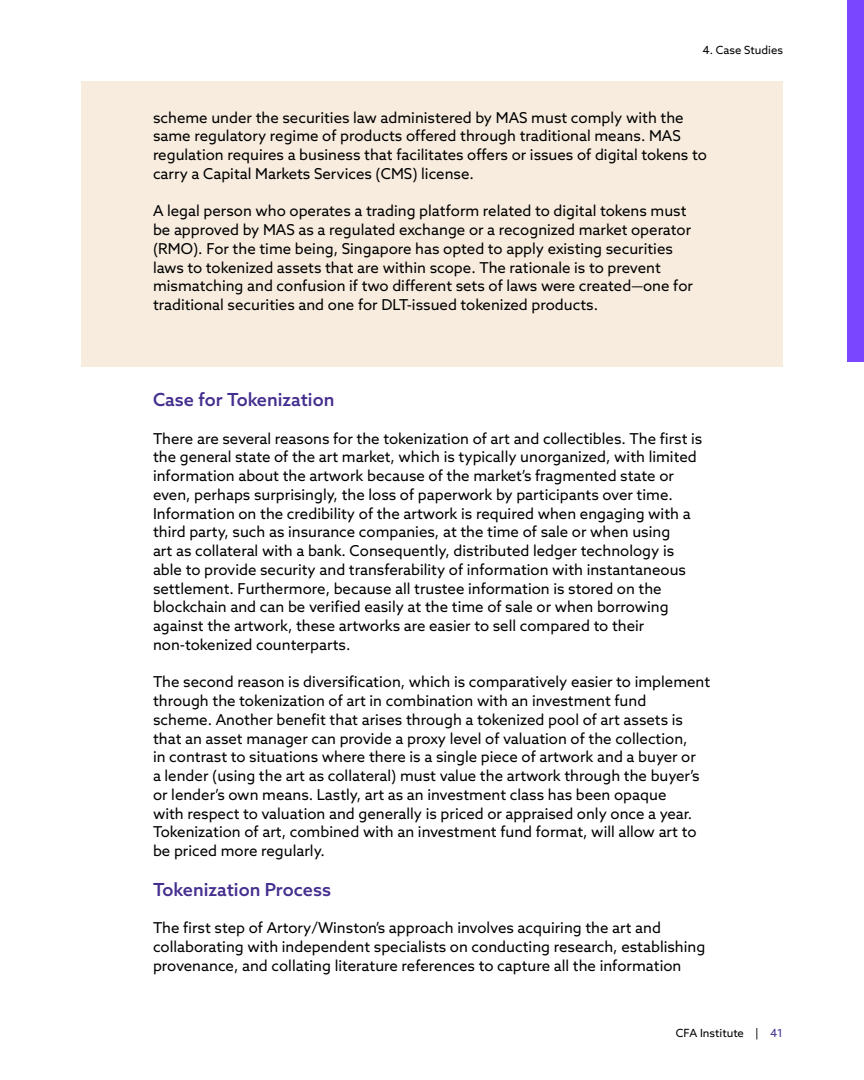
<style>
.page{position:relative;width:864px;height:1080px;background:#fff}
.page>*{position:absolute;margin:0;border:0;box-sizing:border-box;transform-origin:0 0}
.t1{font:500 18px "Azo Sans";color:#452f8f}
.Para{font:15px/18.8px "Azo Sans";color:#000}
.Box_Para{font:15px/18.8px "Azo Sans";color:#000}
.t2{font:11.25px "Azo Sans";color:#000}
.s1{color:#452f8f}
</style>
<div class="page">
<div style="left:848px;top:0;width:16px;height:362px;background:#7a46ff"></div>
<div style="left:81px;top:81px;width:702px;height:285px;background:#f7ecde"></div>
<p class="t2" style="left:703px;top:43px;width:82px">4. Case Studies</p>
<p class="Box_Para" style="left:153px;top:108px;width:555px">scheme under the securities law administered by MAS must comply with the same regulatory regime of products offered through traditional means. MAS regulation requires a business that facilitates offers or issues of digital tokens to carry a Capital Markets Services (CMS) license.</p>
<p class="Box_Para" style="left:153px;top:201px;width:541px">A legal person who operates a trading platform related to digital tokens must be approved by MAS as a regulated exchange or a recognized market operator (RMO). For the time being, Singapore has opted to apply existing securities laws to tokenized assets that are within scope. The rationale is to prevent mismatching and confusion if two different sets of laws were created—one for traditional securities and one for DLT-issued tokenized products.</p>
<h2 class="t1" style="left:153px;top:388px;width:183px">Case for Tokenization</h2>
<p class="Para" style="left:153px;top:429px;width:551px">There are several reasons for the tokenization of art and collectibles. The first is the general state of the art market, which is typically unorganized, with limited information about the artwork because of the market’s fragmented state or even, perhaps surprisingly, the loss of paperwork by participants over time.<br>Information on the credibility of the artwork is required when engaging with a third party, such as insurance companies, at the time of sale or when using<br>art as collateral with a bank. Consequently, distributed ledger technology is able to provide security and transferability of information with instantaneous settlement. Furthermore, because all trustee information is stored on the blockchain and can be verified easily at the time of sale or when borrowing against the artwork, these artworks are easier to sell compared to their non-tokenized counterparts.</p>
<p class="Para" style="left:153px;top:672px;width:559px">The second reason is diversification, which is comparatively easier to implement through the tokenization of art in combination with an investment fund<br>scheme. Another benefit that arises through a tokenized pool of art assets is that an asset manager can provide a proxy level of valuation of the collection,<br>in contrast to situations where there is a single piece of artwork and a buyer or<br>a lender (using the art as collateral) must value the artwork through the buyer’s or lender’s own means. Lastly, art as an investment class has been opaque<br>with respect to valuation and generally is priced or appraised only once a year.<br>Tokenization of art, combined with an investment fund format, will allow art to be priced more regularly.</p>
<h2 class="t1" style="left:153px;top:878px;width:180px">Tokenization Process</h2>
<p class="Para" style="left:153px;top:918px;width:554px">The first step of Artory/Winston’s approach involves acquiring the art and collaborating with independent specialists on conducting research, establishing provenance, and collating literature references to capture all the information</p>
<p class="t2" style="left:676px;top:1026px;width:109px">CFA Institute | <span class="s1">41</span></p>
</div>
